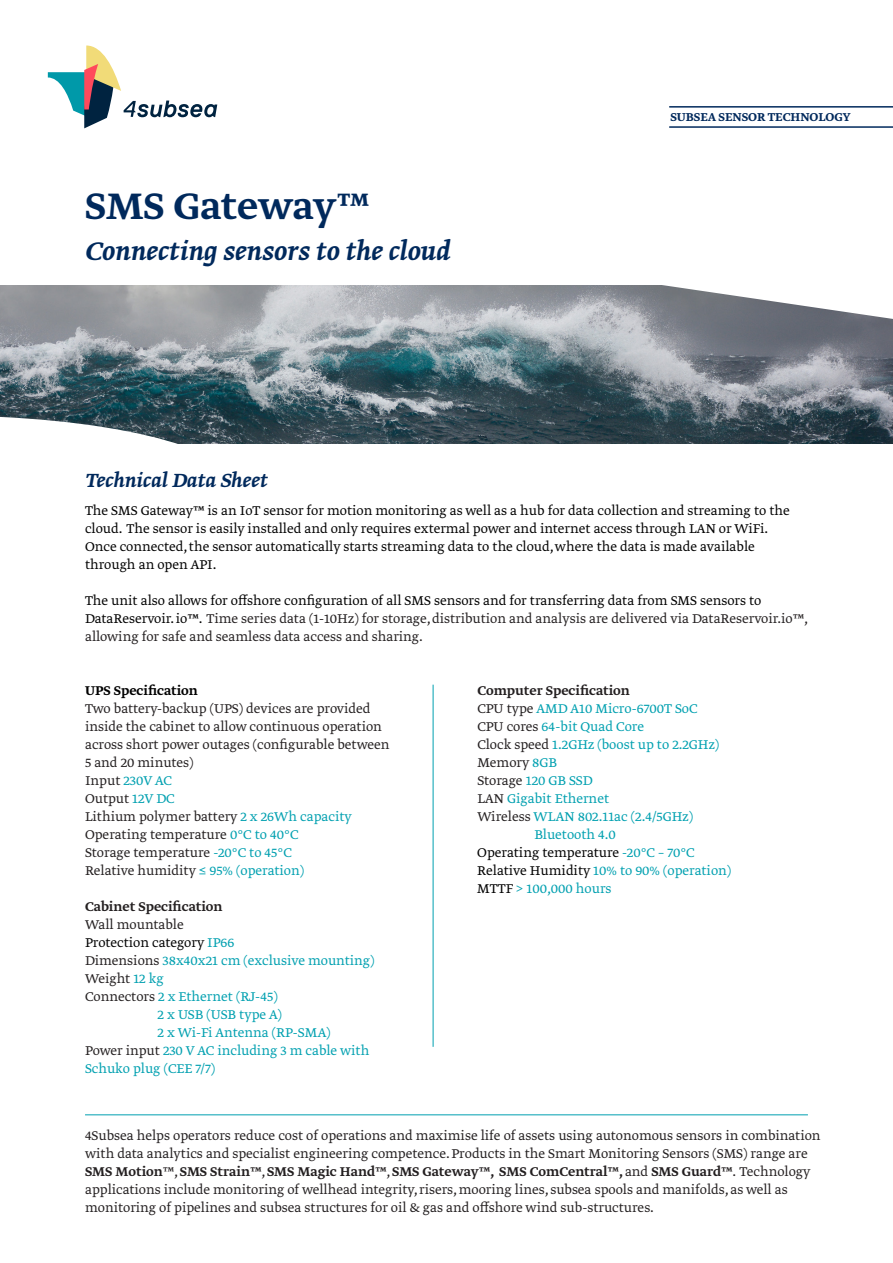
<style>
.page{position:relative;width:893px;height:1263px;background:#fff}
.page>*{position:absolute;margin:0;border:0;box-sizing:border-box;transform-origin:0 0}
.t1{font:500 43.5px "Greta Text Std";color:#00295c}
.t2{font:italic 500 30px "Greta Text Std";color:#00295c}
.t3{font:italic 500 22.5px "Greta Text Std";color:#00295c}
.t4{font:300 15px/18px "Greta Text Std";color:#231f20}
.t5{font:300 15px "Greta Text Std";color:#00a0b0}
.t6{font:300 15px/18px "Greta Text Std";color:#000}
.t7{font:500 15px "Greta Text Std";color:#231f20}
.t8{font:500 15px "Greta Text Std";color:#000}
.t9{font:500 13.5px "Greta Text Std";color:#00295c}
.s1{color:#000}
.s2{color:#00a0b0}
.s3{color:#231f20}
.s4{font-weight:500}
</style>
<div class="page">
<img style="left:0;top:286px;width:893px;height:157px">
<svg style="left:632px;top:285px;width:261px;height:34px"></svg>
<svg style="left:0;top:415px;width:234px;height:29px"></svg>
<hr style="left:85px;top:1114px;width:723px;height:1px;background:#00a0b0">
<hr style="left:669px;top:126px;width:224px;height:2px;background:#00295c">
<hr style="left:669px;top:106px;width:224px;height:2px;background:#00295c">
<hr style="left:433px;top:685px;width:1px;height:362px;background:#00a0b0">
<svg style="left:48px;top:45px;width:169px;height:83px"></svg>
<h1 class="t1" style="left:85px;top:180px;width:286px">SMS Gateway™</h1>
<h2 class="t2" style="left:85px;top:234px;width:367px">Connecting sensors to the cloud</h2>
<h3 class="t3" style="left:85px;top:468px;width:184px">Technical Data Sheet</h3>
<p class="t9" style="left:670px;top:109px;width:182px">SUBSEA SENSOR TECHNOLOGY</p>
<p class="t6" style="left:85px;top:502px;width:706px">The SMS Gateway™ is an IoT sensor for motion monitoring as well as a hub for data collection and streaming to the cloud. The sensor is easily installed and only requires extermal power and internet access through LAN or WiFi.<br>Once connected, the sensor automatically starts streaming data to the cloud, where the data is made available through an open API.</p>
<p class="t4" style="left:85px;top:592px;width:725px"><span class="s1">The unit also allows for offshore configuration of all SMS sensors and for transferring data from SMS sensors to<br>DataReservoir. io™.</span> Time series data (1-10Hz) for storage, distribution and analysis are delivered via DataReservoir.io™, allowing for safe and seamless data access and sharing.</p>
<p class="t8" style="left:85px;top:682px;width:114px">UPS Specification</p>
<p class="t4" style="left:85px;top:701px;width:306px">Two battery-backup (UPS) devices are provided inside the cabinet to allow continuous operation across short power outages (configurable between 5 and 20 minutes)<br>Input <span class="s2">230V AC<br></span>Output <span class="s2">12V DC<br></span>Lithium polymer battery <span class="s2">2 x 26Wh capacity </span>Operating temperature <span class="s2">0°C to 40°C<br></span>Storage temperature <span class="s2">-20°C to 45°C<br></span>Relative humidity <span class="s2">≤ 95% (operation)</span></p>
<p class="t7" style="left:85px;top:898px;width:139px">Cabinet Specification</p>
<p class="t4" style="left:85px;top:917px;width:100px">Wall mountable</p>
<p class="t6" style="left:85px;top:935px;width:151px">Protection category <span class="s2">IP66</span></p>
<p class="t5" style="left:85px;top:952px;width:291px"><span class="s3">Dimensions</span> 38x40x21 cm (exclusive mounting)</p>
<p class="t4" style="left:85px;top:971px;width:80px">Weight <span class="s2">12 kg</span></p>
<p class="t5" style="left:85px;top:988px;width:194px"><span class="s3">Connectors</span> 2 x Ethernet (RJ-45)</p>
<p class="t5" style="left:158px;top:1006px;width:126px">2 x USB (USB type A)</p>
<p class="t5" style="left:158px;top:1024px;width:174px">2 x Wi-Fi Antenna (RP-SMA)</p>
<p class="t5" style="left:85px;top:1042px;width:286px"><span class="s3">Power input</span> 230 V AC including 3 m cable with</p>
<p class="t5" style="left:85px;top:1060px;width:132px">Schuko plug (CEE 7/7)</p>
<p class="t7" style="left:477px;top:682px;width:154px">Computer Specification</p>
<p class="t5" style="left:477px;top:700px;width:222px"><span class="s3">CPU type</span> AMD A10 Micro-6700T SoC</p>
<p class="t5" style="left:477px;top:718px;width:168px"><span class="s3">CPU cores</span> 64-bit Quad Core</p>
<p class="t5" style="left:477px;top:736px;width:243px"><span class="s3">Clock speed</span> 1.2GHz (boost up to 2.2GHz)</p>
<p class="t4" style="left:477px;top:755px;width:81px">Memory <span class="s2">8GB</span></p>
<p class="t5" style="left:477px;top:772px;width:117px"><span class="s3">Storage</span> 120 GB SSD</p>
<p class="t5" style="left:477px;top:790px;width:133px"><span class="s3">LAN</span> Gigabit Ethernet</p>
<p class="t5" style="left:477px;top:808px;width:217px"><span class="s3">Wireless</span> WLAN 802.11ac (2.4/5GHz)</p>
<p class="t5" style="left:534px;top:826px;width:83px">Bluetooth 4.0</p>
<p class="t6" style="left:477px;top:845px;width:219px">Operating temperature <span class="s2">-20°C – 70°C</span></p>
<p class="t5" style="left:477px;top:862px;width:255px"><span class="s1">Relative Humidity</span> 10% to 90% (operation)</p>
<p class="t5" style="left:477px;top:880px;width:136px"><span class="s1">MTTF</span> &gt; 100,000 hours</p>
<p class="t4" style="left:85px;top:1127px;width:737px">4Subsea helps operators reduce cost of operations and maximise life of assets using autonomous sensors in combination with data analytics and specialist engineering competence. Products in the Smart Monitoring Sensors (SMS) range are <span class="s4">SMS Motion</span>™, <span class="s4">SMS Strain™</span>, <span class="s4">SMS Magic Hand™</span>, <span class="s4">SMS Gateway™, SMS ComCentral™,</span> and <span class="s4">SMS Guard™</span>. Technology applications include monitoring of wellhead integrity, risers, mooring lines, subsea spools and manifolds, as well as monitoring of pipelines and subsea structures for oil &amp; gas and offshore wind sub-structures.</p>
</div>
